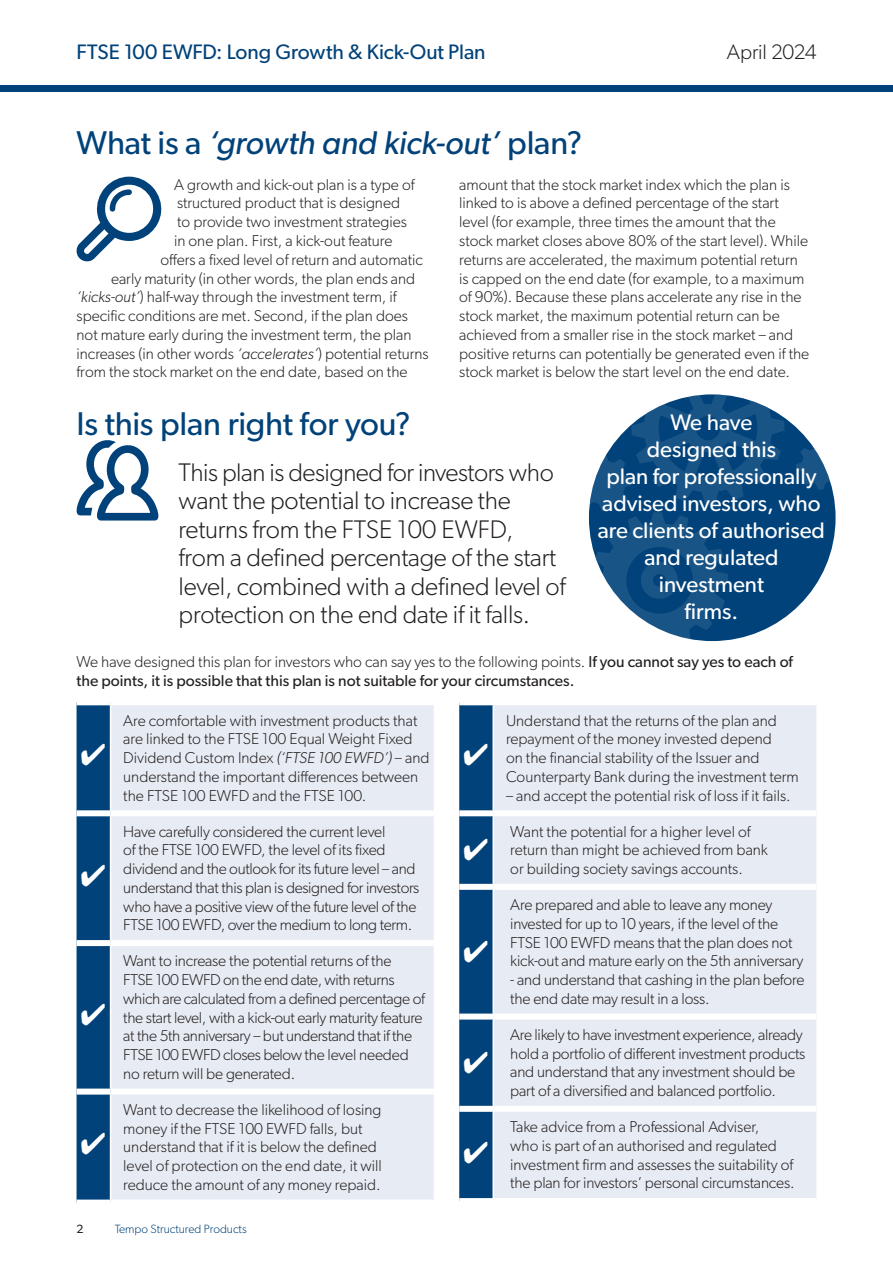
<style>
.page{position:relative;width:893px;height:1263px;background:#fff}
.page>*{position:absolute;margin:0;border:0;box-sizing:border-box;transform-origin:0 0}
.Header_1{font:italic 33px "Gibson";letter-spacing:-.005em;color:#004279}
.Header_1-2{font:33px "Gibson";letter-spacing:-.01em;color:#004279}
.Body_Intro_-_lvl1{font:300 25.5px/28.5px "Gibson";letter-spacing:-.01em;color:#231f20}
.Pullout_1{font:22.5px/27px "Gibson";color:#fff;text-align:center}
.t1{font:21px "Gibson";letter-spacing:-.005em;color:#004279}
.t2{font:300 21px "Gibson";letter-spacing:-.015em;color:#231f20}
.Body_-_text{font:300 15.75px/18.8px "Gibson";color:#231f20}
.Body_-_text-2{font:300 15.75px/18.8px "Gibson";letter-spacing:-.02em;color:#231f20}
.Body_-_text-3{font:15.75px/18.8px "Gibson";color:#231f20}
.t3{font:300 12px "Gibson";color:#004279}
.t4{font:12px "Gibson";color:#231f20}
.s1{font-style:normal}
.s2{font-style:italic}
.s3{font-weight:300}
</style>
<div class="page">
<div style="left:0;top:85px;width:893px;height:6px;background:#004279"></div>
<div style="left:111px;top:705px;width:323px;height:494px;background:#e7ebf3"></div>
<div style="left:111px;top:810px;width:323px;height:6px;background:#fff"></div>
<div style="left:111px;top:940px;width:323px;height:6px;background:#fff"></div>
<div style="left:111px;top:1088px;width:323px;height:6px;background:#fff"></div>
<div style="left:494px;top:705px;width:322px;height:493px;background:#e7ebf3"></div>
<div style="left:493px;top:810px;width:323px;height:6px;background:#fff"></div>
<div style="left:493px;top:884px;width:323px;height:6px;background:#fff"></div>
<div style="left:493px;top:1013px;width:323px;height:6px;background:#fff"></div>
<div style="left:493px;top:1106px;width:323px;height:6px;background:#fff"></div>
<svg style="left:76px;top:440px;width:83px;height:81px"></svg>
<svg style="left:76px;top:177px;width:86px;height:84px"></svg>
<div style="left:589px;top:394px;width:247px;height:247px;background:#004279;border-radius:50%"></div>
<svg style="left:796px;top:442px;width:37px;height:48px"></svg>
<svg style="left:589px;top:394px;width:196px;height:247px"></svg>
<svg style="left:77px;top:702px;width:34px;height:500px;background:#0e4c80"></svg>
<svg style="left:459px;top:702px;width:34px;height:499px;background:#124f82"></svg>
<h3 class="t1" style="left:77px;top:39px;width:411px">FTSE 100 EWFD: Long Growth &amp; Kick-Out Plan</h3>
<h3 class="t2" style="left:727px;top:39px;width:91px">April 2024</h3>
<p class="Header_1" style="left:77px;top:123px;width:507px"><span class="s1">What is a</span> ‘growth and kick-out’ <span class="s1">plan?</span></p>
<p class="Body_-_text" style="left:174px;top:175px;width:242px">A growth and kick-out plan is a type of</p>
<p class="Body_-_text" style="left:177px;top:193px;width:225px">structured product that is designed</p>
<p class="Body_-_text" style="left:177px;top:212px;width:231px">to provide two investment strategies</p>
<p class="Body_-_text" style="left:174px;top:231px;width:220px">in one plan. First, a kick‑out feature</p>
<p class="Body_-_text" style="left:161px;top:250px;width:264px">offers a fixed level of return and automatic</p>
<p class="Body_-_text" style="left:111px;top:268px;width:306px">early maturity (in other words, the plan ends and</p>
<p class="Body_-_text" style="left:77px;top:287px;width:322px"><span class="s2">‘kicks‑out’</span>) half‑way through the investment term, if</p>
<p class="Body_-_text" style="left:77px;top:306px;width:333px">specific conditions are met. Second, if the plan does</p>
<p class="Body_-_text" style="left:77px;top:325px;width:337px">not mature early during the investment term, the plan</p>
<p class="Body_-_text" style="left:77px;top:343px;width:354px">increases (in other words <span class="s2">‘accelerates’</span>) potential returns</p>
<p class="Body_-_text" style="left:77px;top:362px;width:333px">from the stock market on the end date, based on the</p>
<p class="Body_-_text" style="left:459px;top:175px;width:352px">amount that the stock market index which the plan is linked to is above a defined percentage of the start level (for example, three times the amount that the stock market closes above 80% of the start level). While returns are accelerated, the maximum potential return is capped on the end date (for example, to a maximum of 90%). Because these plans accelerate any rise in the stock market, the maximum potential return can be achieved from a smaller rise in the stock market – and positive returns can potentially be generated even if the stock market is below the start level on the end date.</p>
<p class="Header_1-2" style="left:77px;top:404px;width:336px">Is this plan right for you?</p>
<p class="Body_Intro_-_lvl1" style="left:179px;top:457px;width:389px">This plan is designed for investors who want the potential to increase the returns from the FTSE 100 EWFD, from a defined percentage of the start level, combined with a defined level of protection on the end date if it falls.</p>
<p class="Body_-_text-3" style="left:77px;top:652px;width:718px"><span class="s3">We have designed this plan for investors who can say yes to the following points.</span> If you cannot say yes to each of the points, it is possible that this plan is not suitable for your circumstances.</p>
<p class="Body_-_text" style="left:123px;top:710px;width:308px">Are comfortable with investment products that are linked to the FTSE 100 Equal Weight Fixed Dividend Custom Index <span class="s2">(‘FTSE 100 EWFD’)</span> – and understand the important differences between the FTSE 100 EWFD and the FTSE 100.</p>
<p class="Body_-_text-2" style="left:123px;top:821px;width:298px">Have carefully considered the current level<br>of the FTSE 100 EWFD, the level of its fixed dividend and the outlook for its future level – and understand that this plan is designed for investors who have a positive view of the future level of the FTSE 100 EWFD, over the medium to long term.</p>
<p class="Body_-_text-2" style="left:123px;top:951px;width:303px">Want to increase the potential returns of the FTSE 100 EWFD on the end date, with returns which are calculated from a defined percentage of the start level, with a kick‑out early maturity feature at the 5th anniversary – but understand that if the FTSE 100 EWFD closes below the level needed no return will be generated.</p>
<p class="Body_-_text" style="left:123px;top:1100px;width:260px">Want to decrease the likelihood of losing money if the FTSE 100 EWFD falls, but understand that if it is below the defined level of protection on the end date, it will reduce the amount of any money repaid.</p>
<p class="Pullout_1" style="left:598px;top:408px;width:229px">We have<br>designed this<br>plan for professionally advised investors, who are clients of authorised and regulated investment<br>firms.</p>
<p class="Body_-_text" style="left:506px;top:710px;width:294px">Understand that the returns of the plan and repayment of the money invested depend<br>on the financial stability of the Issuer and Counterparty Bank during the investment term</p>
<p class="Body_-_text" style="left:506px;top:785px;width:286px">– and accept the potential risk of loss if it fails.</p>
<p class="Body_-_text" style="left:510px;top:821px;width:259px">Want the potential for a higher level of return than might be achieved from bank or building society savings accounts.</p>
<p class="Body_-_text" style="left:510px;top:895px;width:295px">Are prepared and able to leave any money invested for up to 10 years, if the level of the FTSE 100 EWFD means that the plan does not kick-out and mature early on the 5th anniversary</p>
<p class="Body_-_text" style="left:510px;top:970px;width:296px">- and understand that cashing in the plan before the end date may result in a loss.</p>
<p class="Body_-_text" style="left:510px;top:1025px;width:297px">Are likely to have investment experience, already hold a portfolio of different investment products and understand that any investment should be part of a diversified and balanced portfolio.</p>
<p class="Body_-_text" style="left:510px;top:1117px;width:286px">Take advice from a Professional Adviser,<br>who is part of an authorised and regulated investment firm and assesses the suitability of the plan for investors’ personal circumstances.</p>
<p class="t4" style="left:77px;top:1222px;width:9px">2</p>
<p class="t3" style="left:115px;top:1222px;width:133px">Tempo Structured Products</p>
</div>
